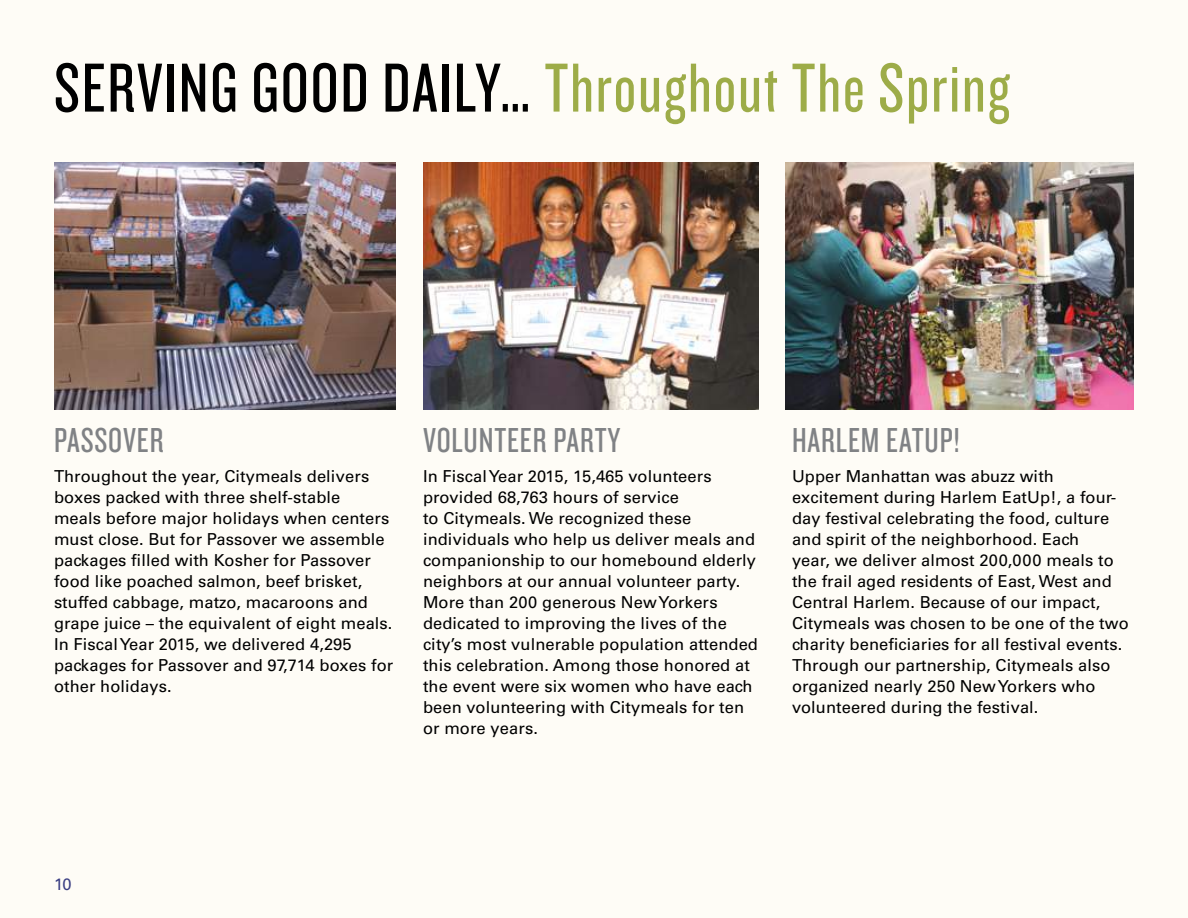
<style>
.page{position:relative;width:1188px;height:918px;background:#fefcf6}
.page>*{position:absolute;margin:0;border:0;box-sizing:border-box;transform-origin:0 0}
.t1{font:72px "Knockout 28 Junior Feathrwt";letter-spacing:.025em;color:#9dac48}
.t2{font:36px "Knockout 28 Junior Feathrwt";letter-spacing:.025em;color:#808285}
.t3{font:16.5px/21px "Univers";letter-spacing:.005em;color:#000}
.t4{font:16.5px "Univers";color:#2c3384}
.s1{color:#000}
</style>
<div class="page">
<img style="left:54px;top:162px;width:342px;height:247px">
<img style="left:423px;top:162px;width:335px;height:247px">
<img style="left:786px;top:162px;width:348px;height:247px">
<h1 class="t1" style="left:54px;top:42px;width:958px"><span class="s1">SERVING GOOD DAILY…</span> Throughout The Spring</h1>
<h2 class="t2" style="left:54px;top:417px;width:111px">PASSOVER</h2>
<p class="t3" style="left:54px;top:465px;width:341px">Throughout the year, Citymeals delivers boxes packed with three shelf-stable<br>meals before major holidays when centers must close. But for Passover we assemble packages filled with Kosher for Passover food like poached salmon, beef brisket, stuffed cabbage, matzo, macaroons and grape juice – the equivalent of eight meals.<br>In Fiscal Year 2015, we delivered 4,295 packages for Passover and 97,714 boxes for other holidays.</p>
<h2 class="t2" style="left:423px;top:417px;width:199px">VOLUNTEER PARTY</h2>
<p class="t3" style="left:423px;top:465px;width:337px">In Fiscal Year 2015, 15,465 volunteers provided 68,763 hours of service<br>to Citymeals. We recognized these individuals who help us deliver meals and companionship to our homebound elderly neighbors at our annual volunteer party.<br>More than 200 generous New Yorkers dedicated to improving the lives of the city’s most vulnerable population attended this celebration. Among those honored at the event were six women who have each been volunteering with Citymeals for ten or more years.</p>
<h2 class="t2" style="left:792px;top:417px;width:169px">HARLEM EATUP!</h2>
<p class="t3" style="left:792px;top:465px;width:338px">Upper Manhattan was abuzz with excitement during Harlem EatUp!, a four&shy;day festival celebrating the food, culture and spirit of the neighborhood. Each<br>year, we deliver almost 200,000 meals to the frail aged residents of East, West and Central Harlem. Because of our impact, Citymeals was chosen to be one of the two charity beneficiaries for all festival events.<br>Through our partnership, Citymeals also organized nearly 250 New Yorkers who volunteered during the festival.</p>
<p class="t4" style="left:54px;top:874px;width:19px">10</p>
</div>
